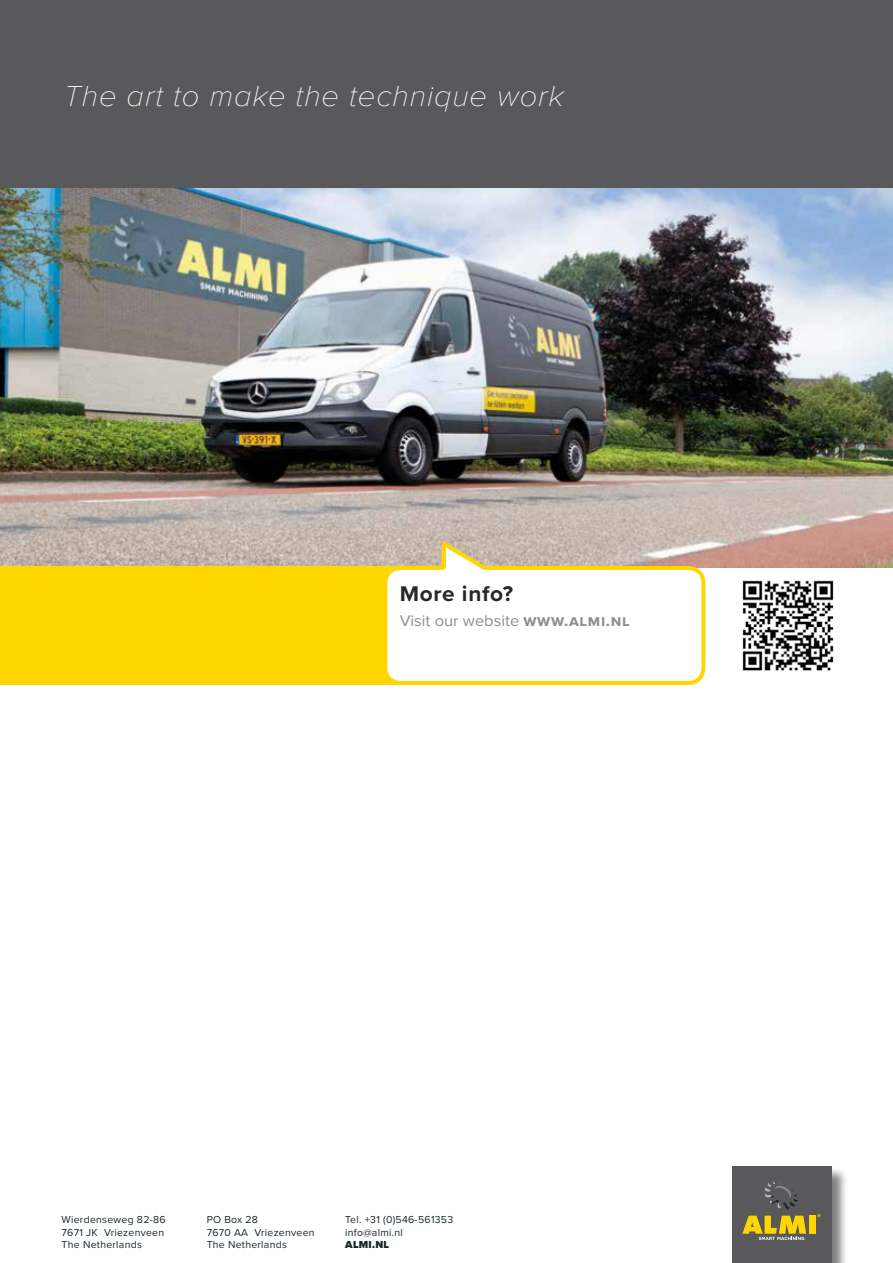
<style>
.page{position:relative;width:893px;height:1263px;background:#fff}
.page>*{position:absolute;margin:0;border:0;box-sizing:border-box;transform-origin:0 0}
.t1{font:italic 100 30px "Proxima Nova";letter-spacing:.03em;color:#fff}
.t2{font:700 22.05px "Proxima Nova";letter-spacing:.03em;color:#272829}
.t3{font:16.05px "Proxima Nova";color:#8c8e8f}
.t4{font:10.5px/12.6px "Proxima Nova";letter-spacing:.025em;color:#1b262b}
.t5{font:900 10.5px "Proxima Nova";letter-spacing:.025em;color:#1b262b}
.s1{font-weight:700}
</style>
<div class="page">
<div style="left:732px;top:1167px;width:116px;height:96px;background:#000;opacity:.5"></div>
<div style="left:731px;top:1166px;width:100px;height:97px;background:#59585a"></div>
<svg style="left:742px;top:1215px;width:64px;height:25px"></svg>
<div style="left:809px;top:1215px;width:6px;height:19px;background:#ffd600"></div>
<svg style="left:817px;top:1214px;width:4px;height:3px"></svg>
<svg style="left:764px;top:1181px;width:34px;height:28px"></svg>
<img style="left:0;top:188px;width:893px;height:379px">
<div style="left:0;top:0;width:893px;height:188px;background:#59585a"></div>
<div style="left:0;top:566px;width:402px;height:118px;background:#ffd600"></div>
<svg style="left:381px;top:537px;width:326px;height:148px"></svg>
<img style="left:742px;top:580px;width:92px;height:91px">
<h1 class="t1" style="left:64px;top:73px;width:502px">The art to make the technique work</h1>
<h2 class="t2" style="left:400px;top:577px;width:115px">More info?</h2>
<h3 class="t3" style="left:400px;top:608px;width:232px">Visit our website <span class="s1">www.almi.nl</span></h3>
<p class="t4" style="left:62px;top:1213px;width:106px">Wierdenseweg 82-86<br>7671 JK Vriezenveen<br>The Netherlands</p>
<p class="t4" style="left:207px;top:1213px;width:109px">PO Box 28<br>7670 AA Vriezenveen<br>The Netherlands</p>
<p class="t4" style="left:345px;top:1213px;width:109px">Tel. +31 (0)546-561353 info@almi.nl</p>
<p class="t5" style="left:345px;top:1237px;width:45px">ALMI.NL</p>
</div>
